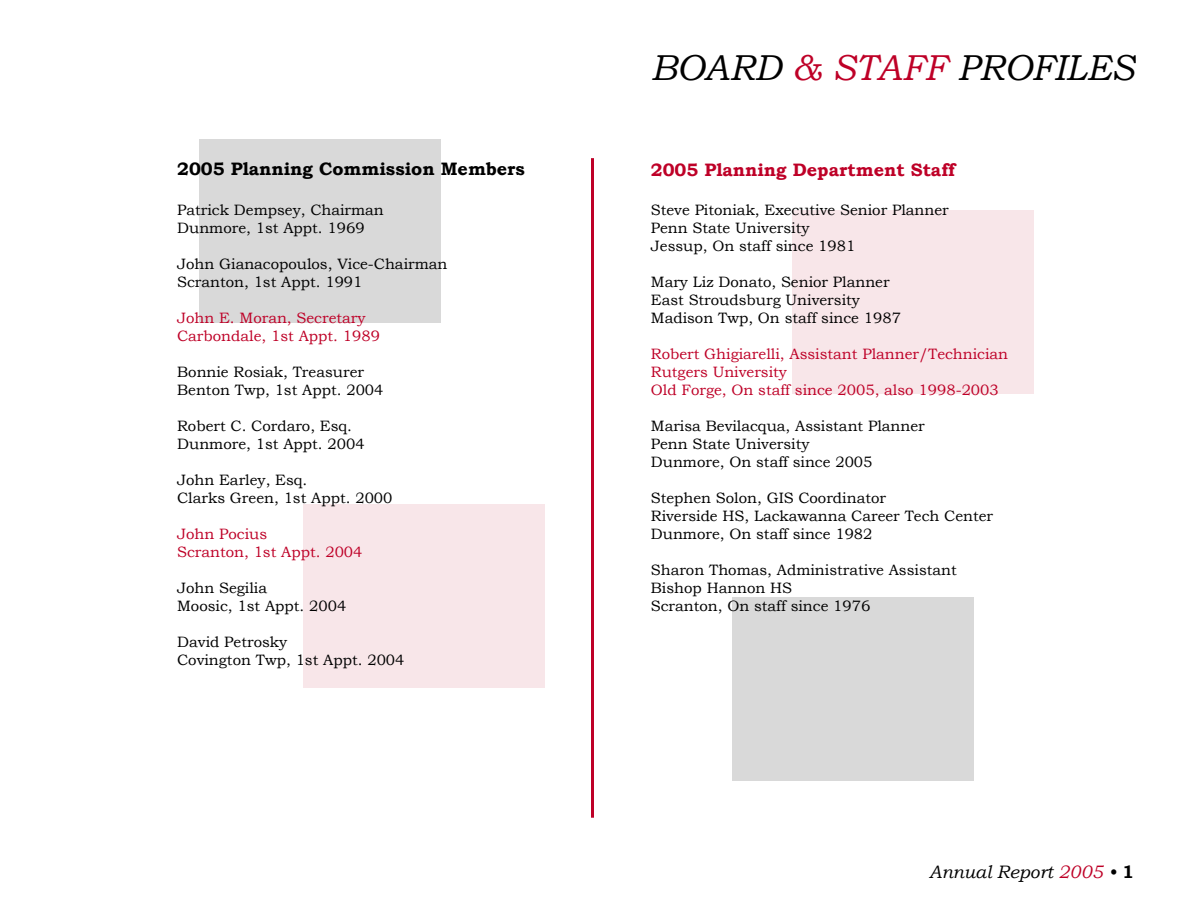
<style>
.page{position:relative;width:1188px;height:918px;background:#fff}
.page>*{position:absolute;margin:0;border:0;box-sizing:border-box;transform-origin:0 0}
.t1{font:italic 36px "Bookman Old Style";color:#000}
.t2{font:700 18px "Bookman Old Style";color:#000}
.t3{font:700 18px "Bookman Old Style";color:#be0027}
.t4{font:italic 18px "Bookman Old Style";color:#000}
.t5{font:15px "Bookman Old Style";color:#000}
.t6{font:15px "Bookman Old Style";color:#be0027}
.s1{color:#be0027}
.s2{font-weight:700;font-style:normal}
</style>
<div class="page">
<div style="left:199px;top:139px;width:241px;height:184px;background:#d9d9d9"></div>
<div style="left:732px;top:597px;width:241px;height:184px;background:#d9d9d9"></div>
<div style="left:303px;top:504px;width:241px;height:184px;background:#f8e6e9"></div>
<div style="left:792px;top:210px;width:241px;height:184px;background:#f8e6e9"></div>
<hr style="left:591px;top:158px;width:3px;height:660px;background:#be0027">
<p class="t2" style="left:177px;top:156px;width:349px">2005 Planning Commission Members</p>
<p class="t5" style="left:177px;top:200px;width:208px">Patrick Dempsey, Chairman</p>
<p class="t5" style="left:177px;top:218px;width:189px">Dunmore, 1st Appt. 1969</p>
<p class="t5" style="left:177px;top:254px;width:272px">John Gianacopoulos, Vice-Chairman</p>
<p class="t5" style="left:177px;top:272px;width:187px">Scranton, 1st Appt. 1991</p>
<p class="t6" style="left:177px;top:308px;width:190px">John E. Moran, Secretary</p>
<p class="t6" style="left:177px;top:326px;width:204px">Carbondale, 1st Appt. 1989</p>
<p class="t5" style="left:177px;top:362px;width:188px">Bonnie Rosiak, Treasurer</p>
<p class="t5" style="left:177px;top:380px;width:208px">Benton Twp, 1st Appt. 2004</p>
<p class="t5" style="left:177px;top:416px;width:176px">Robert C. Cordaro, Esq.</p>
<p class="t5" style="left:177px;top:434px;width:189px">Dunmore, 1st Appt. 2004</p>
<p class="t5" style="left:177px;top:470px;width:132px">John Earley, Esq.</p>
<p class="t5" style="left:177px;top:488px;width:217px">Clarks Green, 1st Appt. 2000</p>
<p class="t6" style="left:177px;top:524px;width:91px">John Pocius</p>
<p class="t6" style="left:177px;top:542px;width:187px">Scranton, 1st Appt. 2004</p>
<p class="t5" style="left:177px;top:578px;width:92px">John Segilia</p>
<p class="t5" style="left:177px;top:596px;width:171px">Moosic, 1st Appt. 2004</p>
<p class="t5" style="left:177px;top:632px;width:112px">David Petrosky</p>
<p class="t5" style="left:177px;top:650px;width:229px">Covington Twp, 1st Appt. 2004</p>
<p class="t1" style="left:651px;top:43px;width:485px">BOARD <span class="s1">&amp; STAFF</span> PROFILES</p>
<p class="t3" style="left:651px;top:157px;width:306px">2005 Planning Department Staff</p>
<p class="t5" style="left:651px;top:201px;width:299px">Steve Pitoniak, Executive Senior Planner</p>
<p class="t5" style="left:651px;top:219px;width:160px">Penn State University</p>
<p class="t5" style="left:651px;top:237px;width:206px">Jessup, On staff since 1981</p>
<p class="t5" style="left:651px;top:273px;width:240px">Mary Liz Donato, Senior Planner</p>
<p class="t5" style="left:651px;top:291px;width:211px">East Stroudsburg University</p>
<p class="t5" style="left:651px;top:309px;width:252px">Madison Twp, On staff since 1987</p>
<p class="t6" style="left:651px;top:345px;width:359px">Robert Ghigiarelli, Assistant Planner/Technician</p>
<p class="t6" style="left:651px;top:363px;width:138px">Rutgers University</p>
<p class="t6" style="left:651px;top:381px;width:349px">Old Forge, On staff since 2005, also 1998-2003</p>
<p class="t5" style="left:651px;top:417px;width:275px">Marisa Bevilacqua, Assistant Planner</p>
<p class="t5" style="left:651px;top:435px;width:160px">Penn State University</p>
<p class="t5" style="left:651px;top:453px;width:223px">Dunmore, On staff since 2005</p>
<p class="t5" style="left:651px;top:489px;width:237px">Stephen Solon, GIS Coordinator</p>
<p class="t5" style="left:651px;top:507px;width:344px">Riverside HS, Lackawanna Career Tech Center</p>
<p class="t5" style="left:651px;top:525px;width:223px">Dunmore, On staff since 1982</p>
<p class="t5" style="left:651px;top:561px;width:307px">Sharon Thomas, Administrative Assistant</p>
<p class="t5" style="left:651px;top:579px;width:143px">Bishop Hannon HS</p>
<p class="t5" style="left:651px;top:597px;width:221px">Scranton, On staff since 1976</p>
<p class="t4" style="left:929px;top:860px;width:206px">Annual Report <span class="s1">2005</span> • <span class="s2">1</span></p>
</div>
